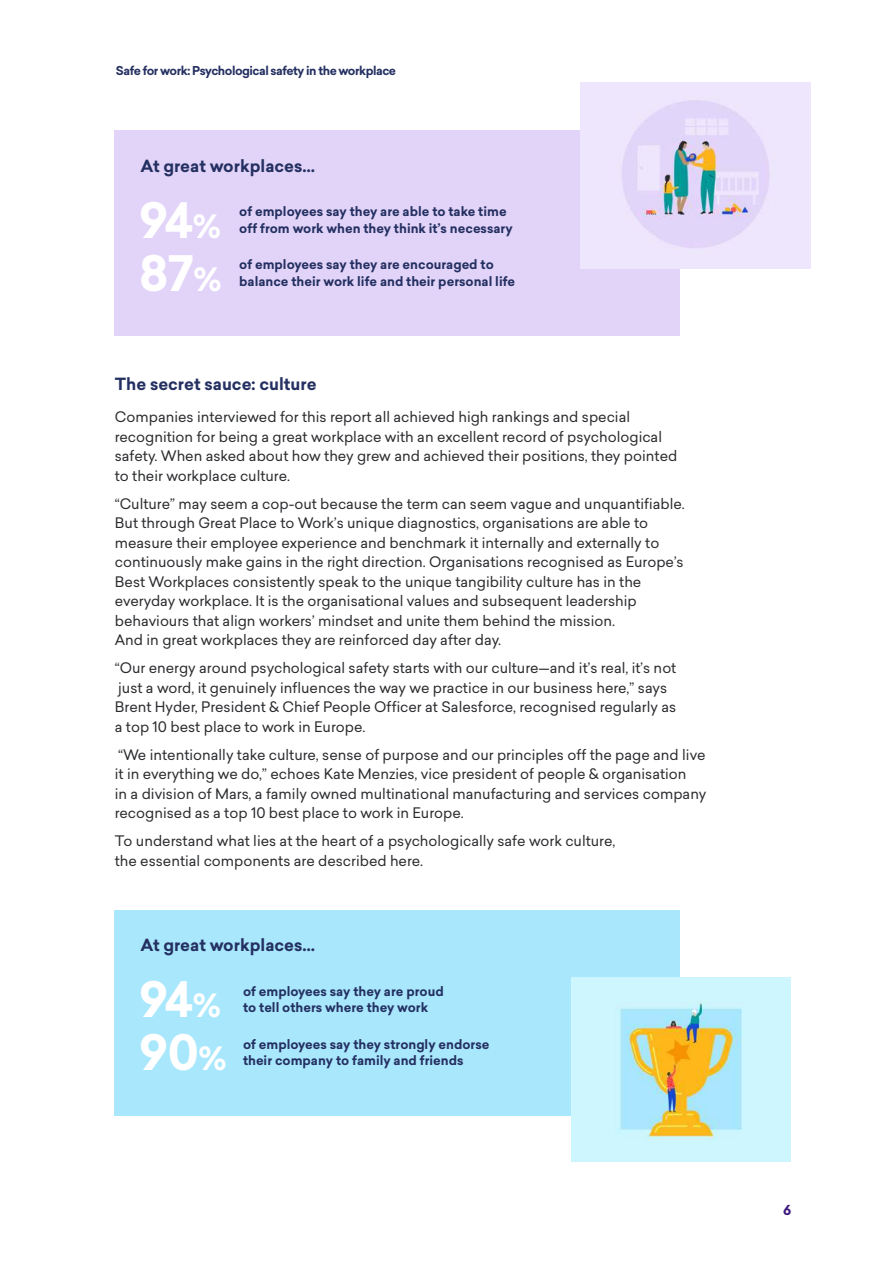
<style>
.page{position:relative;width:893px;height:1263px;background:#fff}
.page>*{position:absolute;margin:0;border:0;box-sizing:border-box;transform-origin:0 0}
.t1{font:700 47.85px/52.8px "Sailec";letter-spacing:-.045em;color:#fff}
.t2{font:700 16.5px "Sailec";color:#243061}
.t3{font:14.25px/19.5px "Sailec";color:#2a2b2e}
.t4{font:700 13.5px "Sailec";color:#3f197f}
.t5{font:700 12.75px/16.5px "Sailec";color:#243061}
.t6{font:700 12px "Sailec";letter-spacing:-.04em;color:#243061}
.s1{font-size:31.5px}
</style>
<div class="page">
<div style="left:115px;top:130px;width:565px;height:206px;background:#e2d4f9"></div>
<img style="left:580px;top:83px;width:230px;height:185px">
<div style="left:115px;top:910px;width:565px;height:205px;background:#a8e7fc"></div>
<div style="left:571px;top:977px;width:219px;height:185px;background:#ccf5ff"></div>
<img style="left:620px;top:1001px;width:122px;height:139px">
<p class="t6" style="left:116px;top:66px;width:282px">Safe for work: Psychological safety in the workplace</p>
<p class="t2" style="left:141px;top:159px;width:176px">At great workplaces…</p>
<h1 class="t1" style="left:139px;top:199px;width:84px">94<span class="s1">%<br></span>87<span class="s1">%</span></h1>
<p class="t5" style="left:239px;top:205px;width:275px">of employees say they are able to take time off from work when they think it’s necessary</p>
<p class="t5" style="left:239px;top:257px;width:277px">of employees say they are encouraged to balance their work life and their personal life</p>
<p class="t2" style="left:115px;top:377px;width:203px">The secret sauce: culture</p>
<p class="t3" style="left:115px;top:409px;width:564px">Companies interviewed for this report all achieved high rankings and special recognition for being a great workplace with an excellent record of psychological safety. When asked about how they grew and achieved their positions, they pointed to their workplace culture.</p>
<p class="t3" style="left:115px;top:495px;width:572px">“Culture” may seem a cop-out because the term can seem vague and unquantifiable.<br>But through Great Place to Work’s unique diagnostics, organisations are able to measure their employee experience and benchmark it internally and externally to continuously make gains in the right direction. Organisations recognised as Europe’s Best Workplaces consistently speak to the unique tangibility culture has in the everyday workplace. It is the organisational values and subsequent leadership behaviours that align workers’ mindset and unite them behind the mission.<br>And in great workplaces they are reinforced day after day.</p>
<p class="t3" style="left:115px;top:660px;width:563px">“Our energy around psychological safety starts with our culture—and it’s real, it’s not just a word, it genuinely influences the way we practice in our business here,” says Brent Hyder, President &amp; Chief People Officer at Salesforce, recognised regularly as a top 10 best place to work in Europe.</p>
<p class="t3" style="left:115px;top:746px;width:593px">“We intentionally take culture, sense of purpose and our principles off the page and live it in everything we do,” echoes Kate Menzies, vice president of people &amp; organisation<br>in a division of Mars, a family owned multinational manufacturing and services company recognised as a top 10 best place to work in Europe.</p>
<p class="t3" style="left:115px;top:833px;width:502px">To understand what lies at the heart of a psychologically safe work culture, the essential components are described here.</p>
<p class="t2" style="left:141px;top:938px;width:176px">At great workplaces…</p>
<h1 class="t1" style="left:139px;top:978px;width:89px">94<span class="s1">%<br></span>90<span class="s1">%</span></h1>
<p class="t5" style="left:243px;top:984px;width:202px">of employees say they are proud to tell others where they work</p>
<p class="t5" style="left:243px;top:1037px;width:248px">of employees say they strongly endorse their company to family and friends</p>
<p class="t4" style="left:783px;top:1204px;width:10px">6</p>
</div>
